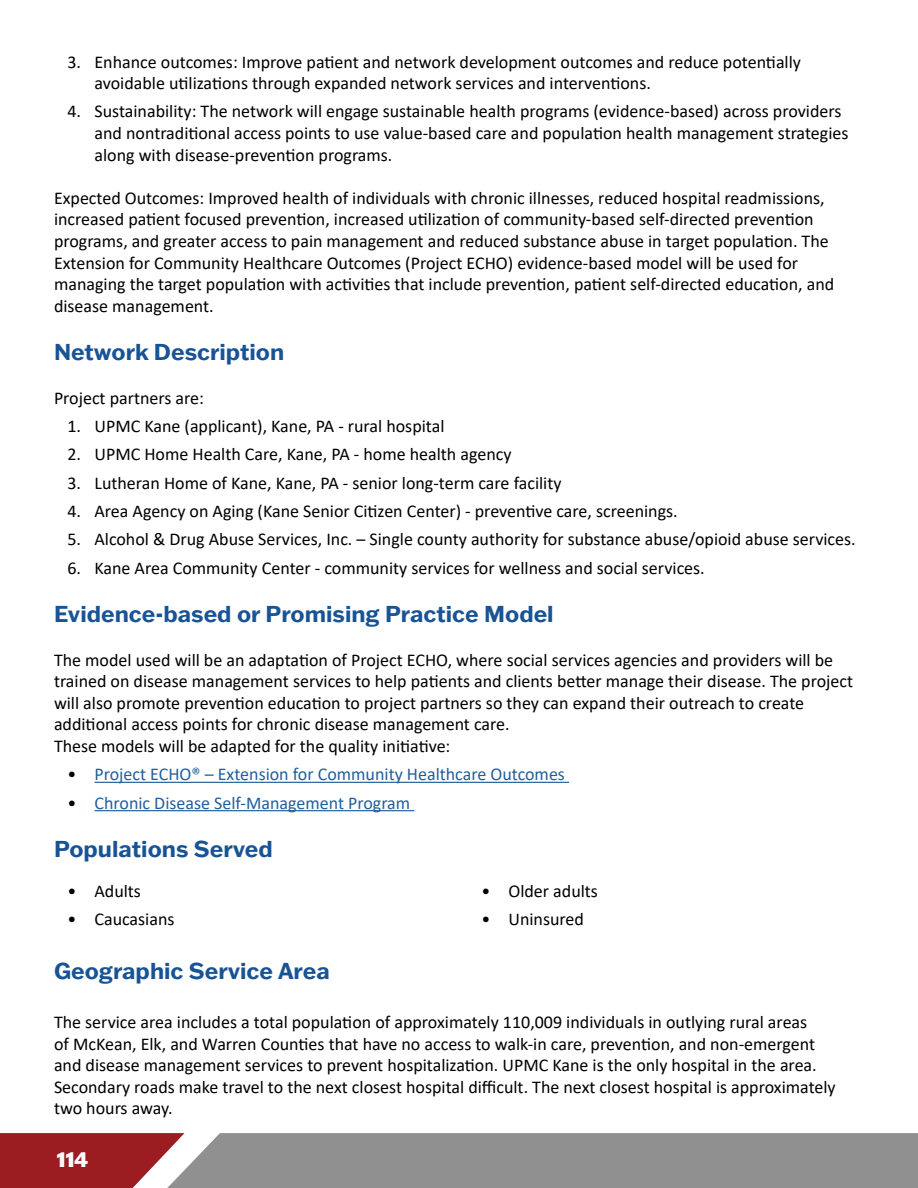
<style>
.page{position:relative;width:918px;height:1188px;background:#fff}
.page>*{position:absolute;margin:0;border:0;box-sizing:border-box;transform-origin:0 0}
.Body{font:700 22.5px "Franklin Gothic ATF";color:#185495}
.t1{font:800 21px "Franklin Gothic ATF";color:#fff}
.Body-2{font:18px/21.6px "Calibri";color:#000}
.t2{font:18px "Calibri";color:#215e9e}
.s1{color:#000}
</style>
<div class="page">
<svg style="left:0;top:1133px;width:918px;height:55px;background:#978081"></svg>
<hr style="left:94px;top:782px;width:475px;height:1px;background:#215e9e">
<hr style="left:94px;top:810px;width:320px;height:1px;background:#215e9e">
<p class="Body-2" style="left:94px;top:50px;width:708px;text-indent:-27px">3. Enhance outcomes: Improve patient and network development outcomes and reduce potentially avoidable utilizations through expanded network services and interventions.</p>
<p class="Body-2" style="left:94px;top:100px;width:756px;text-indent:-27px">4. Sustainability: The network will engage sustainable health programs (evidence-based) across providers and nontraditional access points to use value-based care and population health management strategies along with disease-prevention programs.</p>
<p class="Body-2" style="left:54px;top:187px;width:782px">Expected Outcomes: Improved health of individuals with chronic illnesses, reduced hospital readmissions, increased patient focused prevention, increased utilization of community-based self-directed prevention programs, and greater access to pain management and reduced substance abuse in target population. The Extension for Community Healthcare Outcomes (Project ECHO) evidence-based model will be used for managing the target population with activities that include prevention, patient self-directed education, and disease management.</p>
<p class="Body" style="left:54px;top:337px;width:232px">Network Description</p>
<p class="Body-2" style="left:54px;top:386px;width:152px">Project partners are:</p>
<p class="Body-2" style="left:68px;top:415px;width:379px">1. UPMC Kane (applicant), Kane, PA - rural hospital</p>
<p class="Body-2" style="left:68px;top:443px;width:446px">2. UPMC Home Health Care, Kane, PA - home health agency</p>
<p class="Body-2" style="left:68px;top:471px;width:496px">3. Lutheran Home of Kane, Kane, PA - senior long-term care facility</p>
<p class="Body-2" style="left:68px;top:500px;width:612px">4. Area Agency on Aging (Kane Senior Citizen Center) - preventive care, screenings.</p>
<p class="Body-2" style="left:68px;top:528px;width:790px">5. Alcohol &amp; Drug Abuse Services, Inc. – Single county authority for substance abuse/opioid abuse services.</p>
<p class="Body-2" style="left:68px;top:557px;width:639px">6. Kane Area Community Center - community services for wellness and social services.</p>
<h2 class="Body" style="left:54px;top:599px;width:501px">Evidence-based or Promising Practice Model</h2>
<p class="Body-2" style="left:54px;top:648px;width:801px">The model used will be an adaptation of Project ECHO, where social services agencies and providers will be trained on disease management services to help patients and clients better manage their disease. The project will also promote prevention education to project partners so they can expand their outreach to create additional access points for chronic disease management care.</p>
<p class="Body-2" style="left:54px;top:735px;width:398px">These models will be adapted for the quality initiative:</p>
<p class="t2" style="left:68px;top:762px;width:499px"><span class="s1">•</span> Project ECHO® – Extension for Community Healthcare Outcomes</p>
<p class="t2" style="left:68px;top:790px;width:344px"><span class="s1">•</span> Chronic Disease Self-Management Program</p>
<h2 class="Body" style="left:54px;top:834px;width:220px">Populations Served</h2>
<p class="Body-2" style="left:68px;top:880px;width:75px">• Adults</p>
<p class="Body-2" style="left:68px;top:908px;width:109px">• Caucasians</p>
<p class="Body-2" style="left:482px;top:880px;width:118px">• Older adults</p>
<p class="Body-2" style="left:482px;top:908px;width:104px">• Uninsured</p>
<h2 class="Body" style="left:54px;top:956px;width:277px">Geographic Service Area</h2>
<p class="Body-2" style="left:54px;top:1011px;width:783px">The service area includes a total population of approximately 110,009 individuals in outlying rural areas<br>of McKean, Elk, and Warren Counties that have no access to walk-in care, prevention, and non-emergent and disease management services to prevent hospitalization. UPMC Kane is the only hospital in the area.<br>Secondary roads make travel to the next closest hospital difficult. The next closest hospital is approximately two hours away.</p>
<p class="t1" style="left:57px;top:1145px;width:33px">114</p>
</div>
